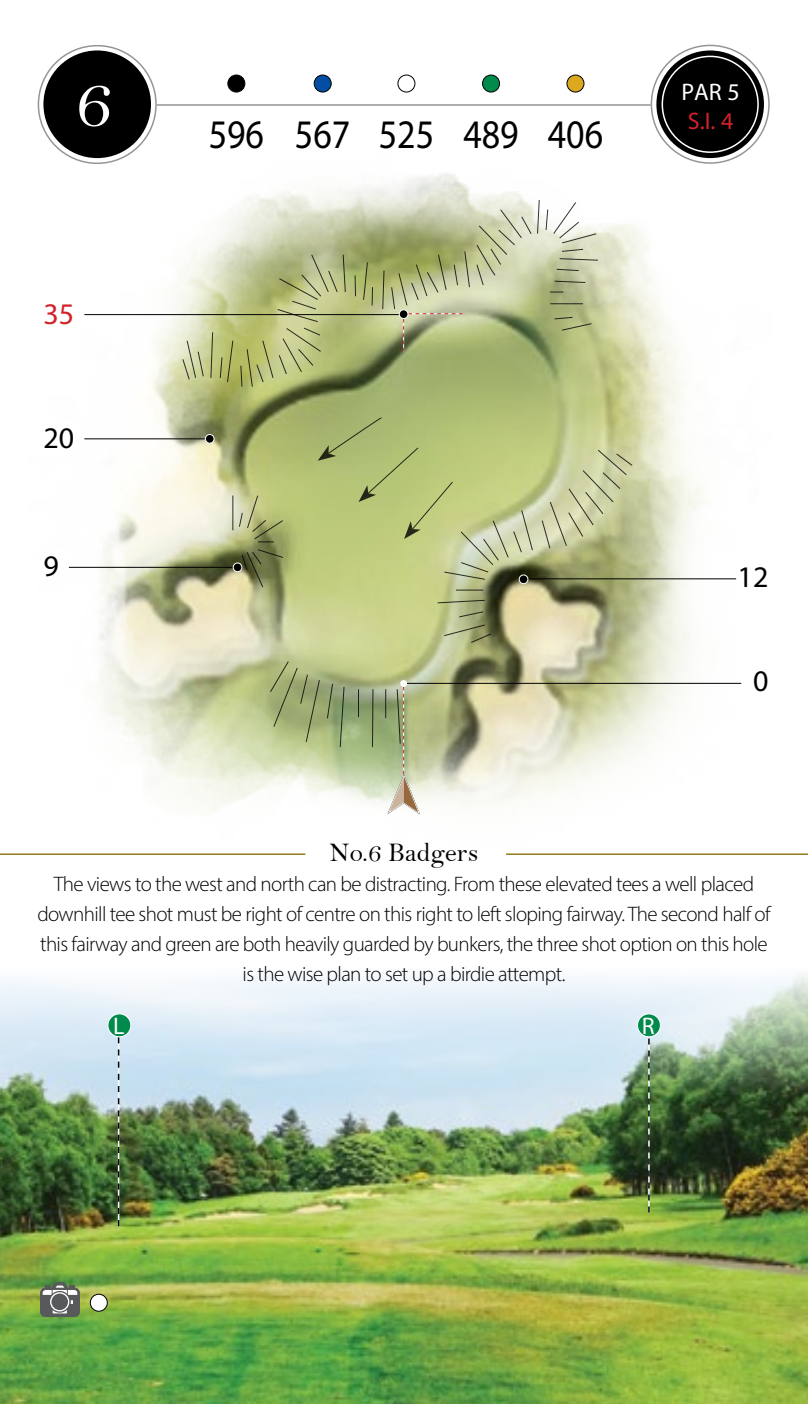
<style>
.page{position:relative;width:808px;height:1404px;background:#fff}
.page>*{position:absolute;margin:0;border:0;box-sizing:border-box;transform-origin:0 0}
.t1{font:75px "Bell";color:#fff}
.t2{font:40.8px "Myriad Pro";color:#000;scale:.88 1}
.t3{font:30px "Myriad Pro";color:#000}
.t4{font:30px "Myriad Pro";color:#d2232a}
.t5{font:27px "Bell";color:#000}
.t6{font:24px "Myriad Pro";color:#fff}
.t7{font:24px "Myriad Pro";color:#d2232a}
.t8{font:300 21px/30px "Myriad Pro";letter-spacing:-.03em;color:#000;text-align:center}
</style>
<div class="page">
<img style="left:0;top:974px;width:808px;height:429px">
<div style="left:40px;top:1287px;width:40px;height:29px;border:2px solid #58595b;border-radius:4px"></div>
<svg style="left:42px;top:1280px;width:36px;height:35px"></svg>
<div style="left:51px;top:1293px;width:17px;height:16px;background:#58595b;border-radius:50%"></div>
<div style="left:90px;top:1293px;width:17px;height:17px;background:#fff;border-radius:50%"></div>
<div style="left:90px;top:1293px;width:17px;height:18px;border:1px solid #000;border-radius:50%"></div>
<hr style="left:157px;top:104px;width:494px;height:2px;background:#939598">
<div style="left:656px;top:50px;width:108px;height:108px;background:#000;border-radius:50%"></div>
<div style="left:43px;top:50px;width:108px;height:108px;background:#000;border-radius:50%"></div>
<div style="left:661px;top:56px;width:98px;height:97px;border:2px solid #fff;border-radius:50%"></div>
<div style="left:228px;top:75px;width:17px;height:17px;background:#000;border-radius:50%"></div>
<div style="left:228px;top:75px;width:17px;height:17px;border:1px solid #000;border-radius:50%"></div>
<div style="left:314px;top:75px;width:17px;height:17px;background:#034ea2;border-radius:50%"></div>
<div style="left:314px;top:75px;width:17px;height:17px;border:1px solid #000;border-radius:50%"></div>
<div style="left:398px;top:75px;width:17px;height:17px;border:1px solid #000;border-radius:50%"></div>
<div style="left:482px;top:75px;width:17px;height:17px;background:#008a4b;border-radius:50%"></div>
<div style="left:482px;top:75px;width:18px;height:17px;border:1px solid #000;border-radius:50%"></div>
<div style="left:567px;top:75px;width:17px;height:17px;background:#daa920;border-radius:50%"></div>
<div style="left:567px;top:75px;width:17px;height:17px;border:1px solid #000;border-radius:50%"></div>
<hr style="left:0;top:853px;width:305px;height:1px;background:#937a1f">
<hr style="left:506px;top:853px;width:302px;height:1px;background:#937a1f">
<img style="left:39px;top:119px;width:729px;height:693px">
<hr style="left:407px;top:682px;width:334px;height:1px;background:#000">
<hr style="left:528px;top:578px;width:208px;height:1px;background:#000">
<hr style="left:84px;top:314px;width:316px;height:1px;background:#000">
<hr style="left:84px;top:438px;width:121px;height:1px;background:#000">
<hr style="left:69px;top:566px;width:164px;height:2px;background:#000">
<div style="left:400px;top:680px;width:7px;height:6px;background:#fff;border-radius:50%"></div>
<div style="left:205px;top:434px;width:9px;height:9px;background:#000;border-radius:50%"></div>
<div style="left:205px;top:434px;width:9px;height:9px;border:1px solid #fff;border-radius:50%"></div>
<div style="left:233px;top:563px;width:9px;height:8px;background:#000;border-radius:50%"></div>
<div style="left:233px;top:562px;width:9px;height:10px;border:1px solid #fff;border-radius:50%"></div>
<div style="left:519px;top:575px;width:9px;height:8px;background:#000;border-radius:50%"></div>
<div style="left:519px;top:574px;width:9px;height:10px;border:1px solid #fff;border-radius:50%"></div>
<svg style="left:437px;top:599px;width:49px;height:4px"></svg>
<svg style="left:458px;top:611px;width:26px;height:6px"></svg>
<svg style="left:456px;top:589px;width:27px;height:1px"></svg>
<svg style="left:318px;top:417px;width:215px;height:163px;background:#b8c47e"></svg>
<svg style="left:443px;top:624px;width:49px;height:19px"></svg>
<svg style="left:541px;top:449px;width:92px;height:100px;background:#c4c89b"></svg>
<hr style="left:232px;top:495px;width:1px;height:35px;background:#000">
<svg style="left:238px;top:494px;width:46px;height:48px;background:#b0b67b"></svg>
<svg style="left:241px;top:548px;width:43px;height:40px;background:#757a4d"></svg>
<svg style="left:210px;top:331px;width:3px;height:47px"></svg>
<svg style="left:382px;top:270px;width:3px;height:40px"></svg>
<hr style="left:550px;top:303px;width:33px;height:1px;background:#000">
<svg style="left:554px;top:316px;width:38px;height:15px"></svg>
<svg style="left:476px;top:199px;width:123px;height:93px"></svg>
<svg style="left:391px;top:250px;width:79px;height:101px;background:#afb684"></svg>
<svg style="left:363px;top:262px;width:10px;height:43px"></svg>
<svg style="left:355px;top:275px;width:1px;height:21px"></svg>
<svg style="left:240px;top:254px;width:106px;height:133px;background:#b1b87a"></svg>
<svg style="left:219px;top:340px;width:15px;height:43px"></svg>
<svg style="left:182px;top:340px;width:22px;height:40px"></svg>
<svg style="left:118px;top:1037px;width:1px;height:188px"></svg>
<svg style="left:648px;top:1038px;width:2px;height:174px"></svg>
<div style="left:637px;top:1013px;width:23px;height:23px;background:#008a4b;border-radius:50%"></div>
<div style="left:637px;top:1013px;width:24px;height:24px;border:1px solid #fff;border-radius:50%"></div>
<div style="left:108px;top:1013px;width:23px;height:23px;background:#008a4b;border-radius:50%"></div>
<div style="left:107px;top:1013px;width:24px;height:24px;border:1px solid #fff;border-radius:50%"></div>
<svg style="left:339px;top:686px;width:6px;height:61px"></svg>
<hr style="left:372px;top:689px;width:1px;height:58px;background:#000">
<svg style="left:385px;top:686px;width:35px;height:129px;background:#b4bb94"></svg>
<svg style="left:358px;top:689px;width:1px;height:28px"></svg>
<svg style="left:327px;top:683px;width:6px;height:36px"></svg>
<svg style="left:269px;top:660px;width:51px;height:82px;background:#a0ad75"></svg>
<h1 class="t1" style="left:75px;top:57px;width:39px">6</h1>
<p class="t6" style="left:681px;top:77px;width:60px">PAR 5</p>
<p class="t7" style="left:688px;top:106px;width:47px">S.I. 4</p>
<h2 class="t2" style="left:209px;top:109px;width:450px">596 567 525 489 406</h2>
<h3 class="t4" style="left:43px;top:295px;width:32px">35</h3>
<h3 class="t3" style="left:43px;top:419px;width:32px">20</h3>
<h3 class="t3" style="left:43px;top:547px;width:17px">9</h3>
<h3 class="t3" style="left:738px;top:558px;width:32px">12</h3>
<h3 class="t3" style="left:753px;top:662px;width:17px">0</h3>
<p class="t5" style="left:330px;top:836px;width:150px">No.6 Badgers</p>
<p class="t8" style="left:37px;top:869px;width:735px">The views to the west and north can be distracting. From these elevated tees a well placed downhill tee shot must be right of centre on this right to left sloping fairway. The second half of this fairway and green are both heavily guarded by bunkers, the three shot option on this hole is the wise plan to set up a birdie attempt.</p>
<p class="t6" style="left:113px;top:1011px;width:13px">L</p>
<p class="t6" style="left:642px;top:1011px;width:14px">R</p>
</div>
